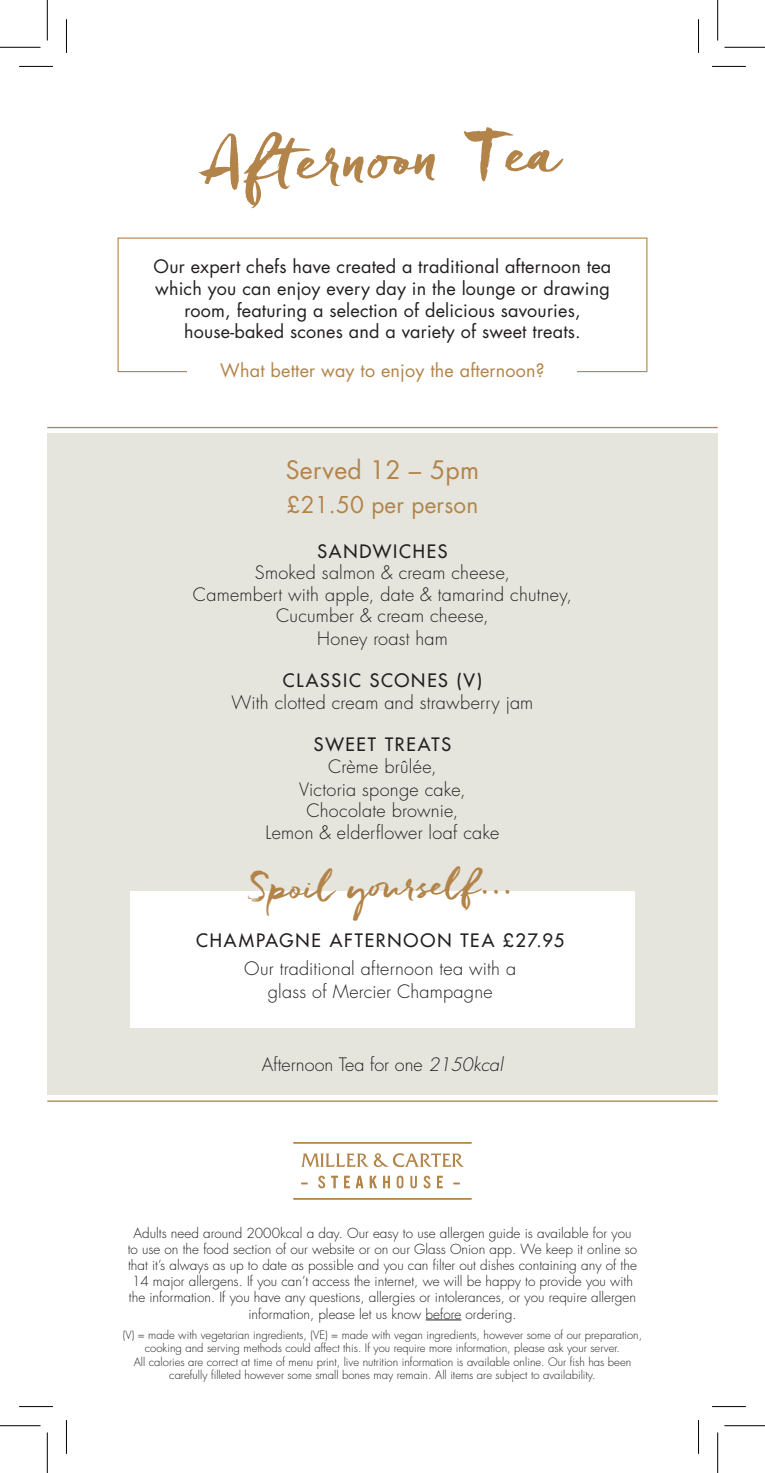
<style>
.page{position:relative;width:765px;height:1473px;background:#fff}
.page>*{position:absolute;margin:0;border:0;box-sizing:border-box;transform-origin:0 0}
.t1{font:67.5px "Freeland";color:#b28449}
.t2{font:38.25px "Freeland";color:#b28449}
.Descriptions{font:24.75px "Futura Std";letter-spacing:.01em;color:#b28449}
.Descriptions-2{font:22.5px "Futura Std";letter-spacing:.01em;color:#b28449}
.Food{font:300 18px/21.8px "Futura Std";letter-spacing:.015em;color:#231f20;text-align:center}
.Descriptions-3{font:18px/21.6px "Futura Std";letter-spacing:.01em;color:#231f20;text-align:center}
.Descriptions-4{font:18px "Futura Std";letter-spacing:.01em;color:#b28449}
.Food-2{font:500 18px "Futura Std";letter-spacing:.1em;color:#231f20}
.t3{font:300 13.5px/16.2px "Futura Std";color:#231f20;text-align:center}
.t4{font:300 11.25px/13.5px "Futura Std";color:#231f20;text-align:center}
.s1{font-weight:500}
.s2{font-style:italic}
</style>
<div class="page">
<svg style="left:302px;top:1153px;width:161px;height:13px"></svg>
<svg style="left:293px;top:1198px;width:178px;height:1px"></svg>
<svg style="left:293px;top:1142px;width:178px;height:1px"></svg>
<svg style="left:301px;top:1182px;width:6px;height:2px"></svg>
<svg style="left:318px;top:1175px;width:7px;height:13px"></svg>
<svg style="left:331px;top:1175px;width:7px;height:12px"></svg>
<svg style="left:344px;top:1175px;width:5px;height:12px"></svg>
<svg style="left:356px;top:1175px;width:7px;height:12px"></svg>
<svg style="left:369px;top:1175px;width:8px;height:12px"></svg>
<svg style="left:383px;top:1175px;width:6px;height:12px"></svg>
<svg style="left:396px;top:1175px;width:7px;height:13px"></svg>
<svg style="left:410px;top:1175px;width:6px;height:13px"></svg>
<svg style="left:423px;top:1175px;width:7px;height:13px"></svg>
<svg style="left:437px;top:1175px;width:5px;height:12px"></svg>
<svg style="left:453px;top:1182px;width:6px;height:2px"></svg>
<hr style="left:425px;top:1319px;width:36px;height:1px;background:#231f20">
<div style="left:117px;top:237px;width:530px;height:135px;background:#fff;border:1px solid #b28449"></div>
<div style="left:188px;top:362px;width:389px;height:15px;background:#fff"></div>
<div style="left:47px;top:433px;width:670px;height:661px;background:#e5e5de"></div>
<hr style="left:47px;top:427px;width:670px;height:1px;background:#b28449">
<hr style="left:47px;top:1100px;width:670px;height:1px;background:#b28449">
<div style="left:130px;top:890px;width:504px;height:137px;background:#fff"></div>
<hr style="left:19px;top:66px;width:34px;height:1px;background:#000">
<hr style="left:711px;top:66px;width:34px;height:1px;background:#000">
<hr style="left:19px;top:1405px;width:34px;height:1px;background:#000">
<hr style="left:711px;top:1405px;width:34px;height:1px;background:#000">
<hr style="left:66px;top:19px;width:1px;height:34px;background:#000">
<hr style="left:66px;top:1419px;width:1px;height:34px;background:#000">
<hr style="left:697px;top:19px;width:1px;height:34px;background:#000">
<hr style="left:697px;top:1419px;width:1px;height:34px;background:#000">
<hr style="left:0;top:47px;width:40px;height:1px;background:#000">
<hr style="left:724px;top:47px;width:40px;height:1px;background:#000">
<hr style="left:0;top:1425px;width:40px;height:1px;background:#000">
<hr style="left:724px;top:1425px;width:40px;height:1px;background:#000">
<hr style="left:47px;top:0;width:1px;height:40px;background:#000">
<hr style="left:47px;top:1432px;width:1px;height:40px;background:#000">
<hr style="left:717px;top:0;width:1px;height:40px;background:#000">
<hr style="left:717px;top:1432px;width:1px;height:40px;background:#000">
<p class="t1" style="left:202px;top:120px;width:359px;rotate:-2deg">Afternoo n Tea</p>
<p class="Descriptions-3" style="left:153px;top:256px;width:459px">Our expert chefs have created a traditional afternoon tea which you can enjoy every day in the lounge or drawing room, featuring a selection of delicious savouries, house-baked scones and a variety of sweet treats.</p>
<p class="Descriptions-4" style="left:220px;top:358px;width:326px">What better way to enjoy the afternoon?</p>
<p class="Descriptions" style="left:286px;top:454px;width:195px">Served 12 – 5pm</p>
<p class="Descriptions-2" style="left:286px;top:490px;width:193px">£21.50 per person</p>
<p class="Food" style="left:193px;top:540px;width:380px"><span class="s1">SANDWICHES<br></span>Smoked salmon &amp; cream cheese,<br>Camembert with apple, date &amp; tamarind chutney,<br>Cucumber &amp; cream cheese,<br>Honey roast ham</p>
<p class="Food" style="left:231px;top:669px;width:303px;line-height:22.5px"><span class="s1">CLASSIC SCONES (V)<br></span>With clotted cream and strawberry jam</p>
<p class="Food" style="left:265px;top:733px;width:235px"><span class="s1">SWEET TREATS<br></span>Crème brûlée,<br>Victoria sponge cake,<br>Chocolate brownie,<br>Lemon &amp; elderflower loaf cake</p>
<p class="t2" style="left:249px;top:862px;width:267px;rotate:-1deg">Spoil yourself...</p>
<p class="Food-2" style="left:196px;top:928px;width:369px">CHAMPAGNE AFTERNOON TEA £27.95</p>
<p class="Food" style="left:244px;top:958px;width:273px;line-height:22.5px">Our traditional afternoon tea with a glass of Mercier Champagne</p>
<p class="Food" style="left:262px;top:1054px;width:242px">Afternoon Tea for one <span class="s2">2150kcal</span></p>
<p class="t3" style="left:128px;top:1224px;width:511px">Adults need around 2000kcal a day. Our easy to use allergen guide is available for you to use on the food section of our website or on our Glass Onion app. We keep it online so that it’s always as up to date as possible and you can filter out dishes containing any of the 14 major allergens. If you can’t access the internet, we will be happy to provide you with the information. If you have any questions, allergies or intolerances, or you require allergen information, please let us know before ordering.</p>
<p class="t4" style="left:123px;top:1328px;width:521px">(V) = made with vegetarian ingredients, (VE) = made with vegan ingredients, however some of our preparation, cooking and serving methods could affect this. If you require more information, please ask your server.<br>All calories are correct at time of menu print, live nutrition information is available online. Our fish has been carefully filleted however some small bones may remain. All items are subject to availability.</p>
</div>
